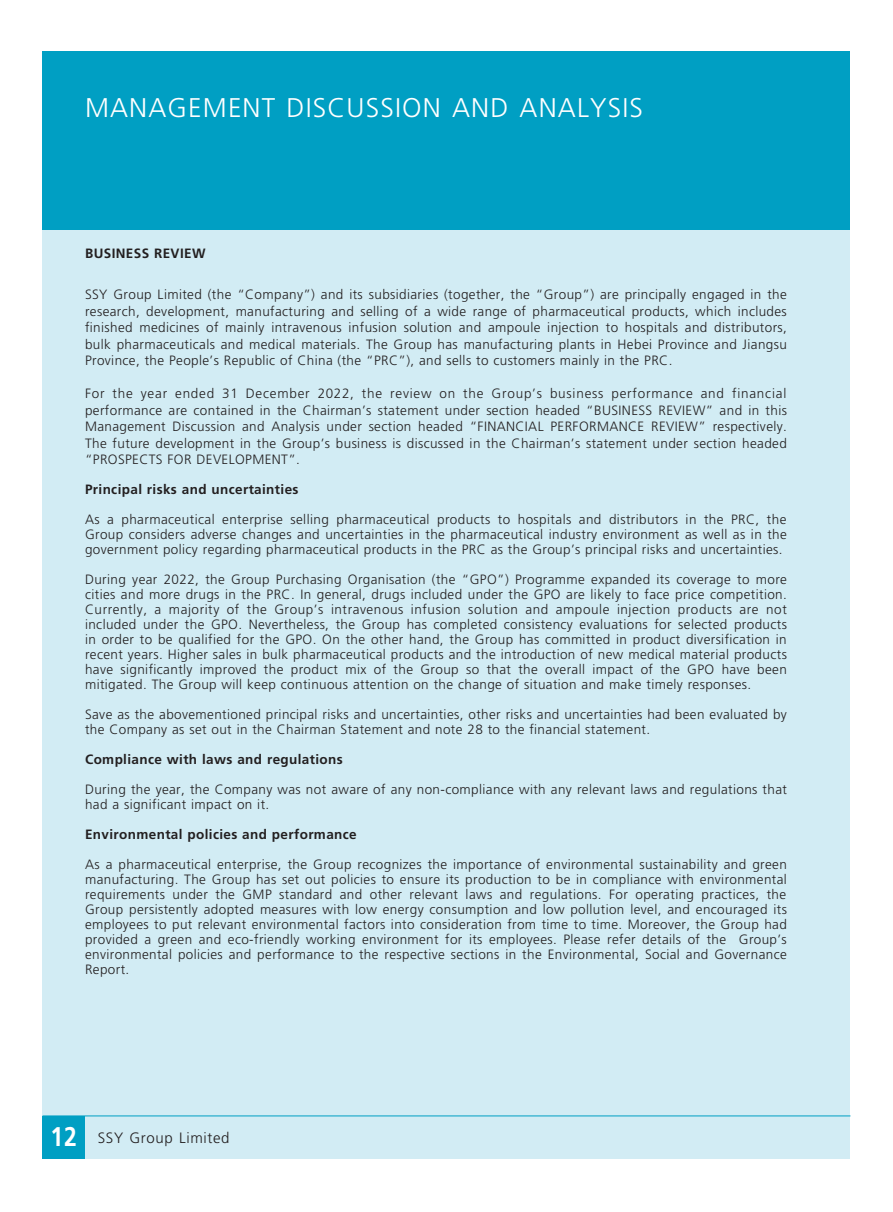
<style>
.page{position:relative;width:893px;height:1212px;background:#fff}
.page>*{position:absolute;margin:0;border:0;box-sizing:border-box;transform-origin:0 0}
.t1{font:300 27px "Frutiger LT Std";letter-spacing:.04em;color:#fff}
.t2{font:300 15px "Frutiger LT Std";letter-spacing:.04em;color:#231f20}
.t3{font:300 13.5px/15px "Frutiger LT Std";letter-spacing:.03em;color:#231f20;text-align:justify}
.t4{font:700 13.5px "Frutiger LT Std";letter-spacing:.03em;color:#231f20}
.s1{font-weight:700;font-size:27px;color:#fff}
</style>
<div class="page">
<div style="left:43px;top:230px;width:807px;height:929px;background:#d2ecf4"></div>
<div style="left:43px;top:51px;width:807px;height:179px;background:#009fc3"></div>
<div style="left:43px;top:1116px;width:42px;height:43px;background:#009fc3"></div>
<hr style="left:43px;top:1115px;width:807px;height:1px;background:#009fc3">
<h1 class="t1" style="left:85px;top:92px;width:559px">MANAGEMENT DISCUSSION AND ANALYSIS</h1>
<p class="t4" style="left:85px;top:245px;width:122px">BUSINESS REVIEW</p>
<p class="t3" style="left:85px;top:286px;width:703px;line-height:16.5px">SSY Group Limited (the “Company”) and its subsidiaries (together, the “Group”) are principally engaged in the research, development, manufacturing and selling of a wide range of pharmaceutical products, which includes finished medicines of mainly intravenous infusion solution and ampoule injection to hospitals and distributors, bulk pharmaceuticals and medical materials. The Group has manufacturing plants in Hebei Province and Jiangsu Province, the People’s Republic of China (the “PRC”), and sells to customers mainly in the PRC.</p>
<p class="t3" style="left:85px;top:385px;width:703px;line-height:16.5px">For the year ended 31 December 2022, the review on the Group’s business performance and financial performance are contained in the Chairman’s statement under section headed “BUSINESS REVIEW” and in this Management Discussion and Analysis under section headed “FINANCIAL PERFORMANCE REVIEW” respectively.<br>The future development in the Group’s business is discussed in the Chairman’s statement under section headed “PROSPECTS FOR DEVELOPMENT”.</p>
<p class="t4" style="left:85px;top:481px;width:215px">Principal risks and uncertainties</p>
<p class="t3" style="left:85px;top:512px;width:703px">As a pharmaceutical enterprise selling pharmaceutical products to hospitals and distributors in the PRC, the Group considers adverse changes and uncertainties in the pharmaceutical industry environment as well as in the government policy regarding pharmaceutical products in the PRC as the Group’s principal risks and uncertainties.</p>
<p class="t3" style="left:85px;top:572px;width:703px">During year 2022, the Group Purchasing Organisation (the “GPO”) Programme expanded its coverage to more cities and more drugs in the PRC. In general, drugs included under the GPO are likely to face price competition.<br>Currently, a majority of the Group’s intravenous infusion solution and ampoule injection products are not included under the GPO. Nevertheless, the Group has completed consistency evaluations for selected products in order to be qualified for the GPO. On the other hand, the Group has committed in product diversification in recent years. Higher sales in bulk pharmaceutical products and the introduction of new medical material products have significantly improved the product mix of the Group so that the overall impact of the GPO have been mitigated. The Group will keep continuous attention on the change of situation and make timely responses.</p>
<p class="t3" style="left:85px;top:707px;width:703px">Save as the abovementioned principal risks and uncertainties, other risks and uncertainties had been evaluated by the Company as set out in the Chairman Statement and note 28 to the financial statement.</p>
<p class="t4" style="left:85px;top:751px;width:259px">Compliance with laws and regulations</p>
<p class="t3" style="left:85px;top:782px;width:703px">During the year, the Company was not aware of any non-compliance with any relevant laws and regulations that had a significant impact on it.</p>
<p class="t4" style="left:85px;top:826px;width:273px">Environmental policies and performance</p>
<p class="t3" style="left:85px;top:857px;width:703px">As a pharmaceutical enterprise, the Group recognizes the importance of environmental sustainability and green manufacturing. The Group has set out policies to ensure its production to be in compliance with environmental requirements under the GMP standard and other relevant laws and regulations. For operating practices, the Group persistently adopted measures with low energy consumption and low pollution level, and encouraged its employees to put relevant environmental factors into consideration from time to time. Moreover, the Group had provided a green and eco-friendly working environment for its employees. Please refer details of the Group’s environmental policies and performance to the respective sections in the Environmental, Social and Governance Report.</p>
<p class="t2" style="left:51px;top:1129px;width:180px"><span class="s1">12</span> SSY Group Limited</p>
</div>
